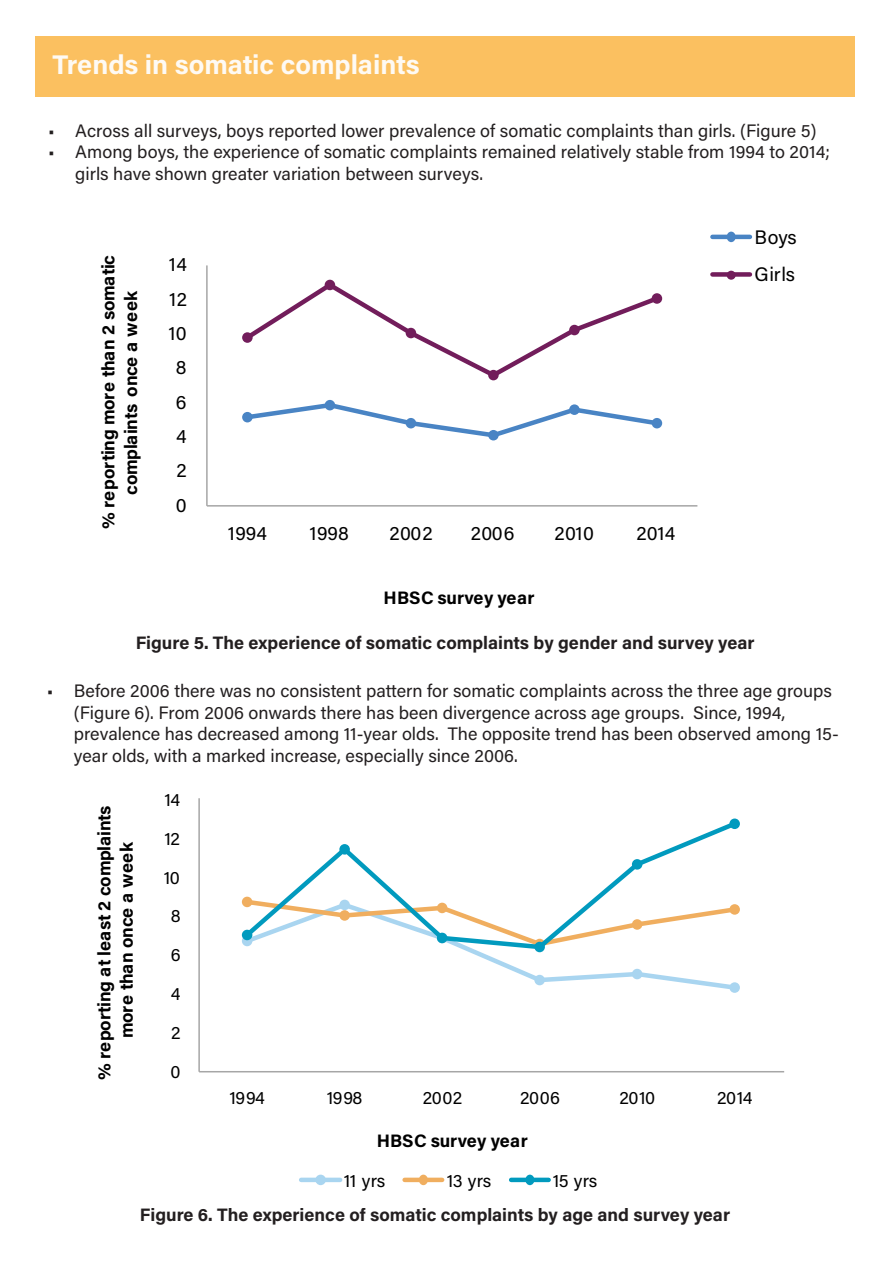
<style>
.page{position:relative;width:893px;height:1263px;background:#fff}
.page>*{position:absolute;margin:0;border:0;box-sizing:border-box;transform-origin:0 0}
.t1{font:700 27px "Acumin Pro";color:#fefaf4}
.t2{font:19.5px "Acumin Pro";letter-spacing:.015em;color:#000}
.t3{font:19.5px/38px "Acumin Pro";letter-spacing:-.005em;color:#000}
.t4{font:18px/21.6px "Acumin Pro";color:#231f20}
.t5{font:700 18px "Acumin Pro";color:#231f20}
.t6{font:700 18px/22.5px "Acumin Pro";letter-spacing:-.01em;color:#000;text-align:center}
.t7{font:18px "Acumin Pro";letter-spacing:-.025em;color:#000}
.t8{font:700 18px/39.3px "Acumin Pro";letter-spacing:.01em;color:#000}
.s1{font-weight:400}
</style>
<div class="page">
<div style="left:36px;top:37px;width:819px;height:60px;background:#fbc060"></div>
<hr style="left:206px;top:265px;width:2px;height:241px;background:#a6a6a6">
<hr style="left:207px;top:505px;width:490px;height:2px;background:#a6a6a6">
<svg style="left:242px;top:402px;width:420px;height:38px"></svg>
<div style="left:242px;top:412px;width:11px;height:10px;background:#4984c4;border-radius:50%"></div>
<div style="left:325px;top:400px;width:10px;height:10px;background:#4984c4;border-radius:50%"></div>
<div style="left:406px;top:418px;width:10px;height:10px;background:#4984c4;border-radius:50%"></div>
<div style="left:488px;top:430px;width:11px;height:10px;background:#4984c4;border-radius:50%"></div>
<div style="left:569px;top:404px;width:11px;height:11px;background:#4984c4;border-radius:50%"></div>
<div style="left:652px;top:418px;width:10px;height:10px;background:#4984c4;border-radius:50%"></div>
<svg style="left:242px;top:280px;width:421px;height:100px"></svg>
<div style="left:242px;top:332px;width:11px;height:11px;background:#721d5b;border-radius:50%"></div>
<div style="left:325px;top:280px;width:10px;height:10px;background:#721d5b;border-radius:50%"></div>
<div style="left:406px;top:328px;width:10px;height:10px;background:#721d5b;border-radius:50%"></div>
<div style="left:488px;top:370px;width:11px;height:10px;background:#721d5b;border-radius:50%"></div>
<div style="left:569px;top:325px;width:11px;height:10px;background:#721d5b;border-radius:50%"></div>
<div style="left:652px;top:293px;width:10px;height:11px;background:#721d5b;border-radius:50%"></div>
<hr style="left:712px;top:235px;width:38px;height:4px;background:#4984c4">
<div style="left:727px;top:232px;width:9px;height:10px;background:#4984c4;border-radius:50%"></div>
<div style="left:712px;top:272px;width:38px;height:5px;background:#721d5b"></div>
<div style="left:727px;top:271px;width:9px;height:9px;background:#721d5b;border-radius:50%"></div>
<hr style="left:198px;top:798px;width:2px;height:274px;background:#a6a6a6">
<hr style="left:199px;top:1071px;width:585px;height:1px;background:#a6a6a6">
<svg style="left:469px;top:952px;width:270px;height:40px"></svg>
<div style="left:534px;top:975px;width:11px;height:10px;background:#a9d5f0;border-radius:50%"></div>
<div style="left:632px;top:969px;width:10px;height:10px;background:#a9d5f0;border-radius:50%"></div>
<div style="left:729px;top:982px;width:11px;height:11px;background:#a9d5f0;border-radius:50%"></div>
<svg style="left:241px;top:823px;width:499px;height:129px"></svg>
<div style="left:242px;top:930px;width:10px;height:10px;background:#019abe;border-radius:50%"></div>
<div style="left:339px;top:844px;width:11px;height:10px;background:#019abe;border-radius:50%"></div>
<div style="left:437px;top:933px;width:10px;height:10px;background:#019abe;border-radius:50%"></div>
<div style="left:534px;top:942px;width:11px;height:10px;background:#019abe;border-radius:50%"></div>
<div style="left:632px;top:859px;width:10px;height:11px;background:#019abe;border-radius:50%"></div>
<div style="left:729px;top:818px;width:11px;height:11px;background:#019abe;border-radius:50%"></div>
<div style="left:301px;top:1177px;width:39px;height:5px;background:#a9d5f0"></div>
<div style="left:315px;top:1174px;width:11px;height:11px;background:#a9d5f0;border-radius:50%"></div>
<div style="left:405px;top:1177px;width:37px;height:5px;background:#f0ae5f"></div>
<div style="left:419px;top:1174px;width:9px;height:11px;background:#f0ae5f;border-radius:50%"></div>
<div style="left:511px;top:1177px;width:38px;height:5px;background:#019abe"></div>
<div style="left:525px;top:1174px;width:9px;height:11px;background:#019abe;border-radius:50%"></div>
<p class="t1" style="left:53px;top:45px;width:369px">Trends in somatic complaints</p>
<p class="t4" style="left:48px;top:119px;width:770px">• Across all surveys, boys reported lower prevalence of somatic complaints than girls. (Figure 5)</p>
<p class="t4" style="left:75px;top:141px;width:756px;text-indent:-27px">• Among boys, the experience of somatic complaints remained relatively stable from 1994 to 2014; girls have shown greater variation between surveys.</p>
<p class="t6" style="left:96px;top:529px;width:276px;rotate:-90deg">% reporting more than 2 somatic complaints once a week</p>
<p class="t2" style="left:169px;top:251px;width:20px">14</p>
<p class="t2" style="left:169px;top:285px;width:19px">12</p>
<p class="t2" style="left:168px;top:320px;width:20px">10</p>
<p class="t2" style="left:176px;top:354px;width:12px">8</p>
<p class="t2" style="left:176px;top:388px;width:12px">6</p>
<p class="t2" style="left:176px;top:423px;width:12px">4</p>
<p class="t2" style="left:176px;top:457px;width:12px">2</p>
<p class="t2" style="left:176px;top:491px;width:12px">0</p>
<p class="t2" style="left:228px;top:520px;width:41px">1994</p>
<p class="t2" style="left:309px;top:520px;width:41px">1998</p>
<p class="t2" style="left:389px;top:520px;width:45px">2002</p>
<p class="t2" style="left:471px;top:520px;width:45px">2006</p>
<p class="t2" style="left:555px;top:520px;width:41px">2010</p>
<p class="t2" style="left:636px;top:520px;width:41px">2014</p>
<p class="t8" style="left:384px;top:577px;width:153px">HBSC survey year</p>
<p class="t3" style="left:754px;top:217px;width:44px">Boys<br>Girls</p>
<p class="t5" style="left:136px;top:630px;width:620px">Figure 5. The experience of somatic complaints by gender and survey year</p>
<p class="t4" style="left:74px;top:679px;width:767px;text-indent:-27px">• Before 2006 there was no consistent pattern for somatic complaints across the three age groups (Figure 6). From 2006 onwards there has been divergence across age groups. Since, 1994, prevalence has decreased among 11-year olds. The opposite trend has been observed among 15- year olds, with a marked increase, especially since 2006.</p>
<p class="t6" style="left:92px;top:1080px;width:277px;rotate:-90deg">% reporting at least 2 complaints more than once a week</p>
<p class="t7" style="left:164px;top:787px;width:17px">14</p>
<p class="t7" style="left:165px;top:826px;width:17px">12</p>
<p class="t7" style="left:164px;top:865px;width:18px">10</p>
<p class="t7" style="left:171px;top:904px;width:11px">8</p>
<p class="t7" style="left:171px;top:942px;width:11px">6</p>
<p class="t7" style="left:171px;top:981px;width:11px">4</p>
<p class="t7" style="left:171px;top:1020px;width:11px">2</p>
<p class="t7" style="left:171px;top:1059px;width:12px">0</p>
<p class="t7" style="left:229px;top:1085px;width:37px">1994</p>
<p class="t7" style="left:327px;top:1085px;width:37px">1998</p>
<p class="t7" style="left:423px;top:1085px;width:41px">2002</p>
<p class="t7" style="left:520px;top:1085px;width:41px">2006</p>
<p class="t7" style="left:619px;top:1085px;width:37px">2010</p>
<p class="t7" style="left:717px;top:1085px;width:37px">2014</p>
<p class="t8" style="left:344px;top:1120px;width:185px;text-indent:33px">HBSC survey year<br><span class="s1">11 yrs</span></p>
<p class="t7" style="left:447px;top:1168px;width:46px">13 yrs</p>
<p class="t7" style="left:553px;top:1168px;width:46px">15 yrs</p>
<p class="t5" style="left:140px;top:1202px;width:592px">Figure 6. The experience of somatic complaints by age and survey year</p>
</div>
